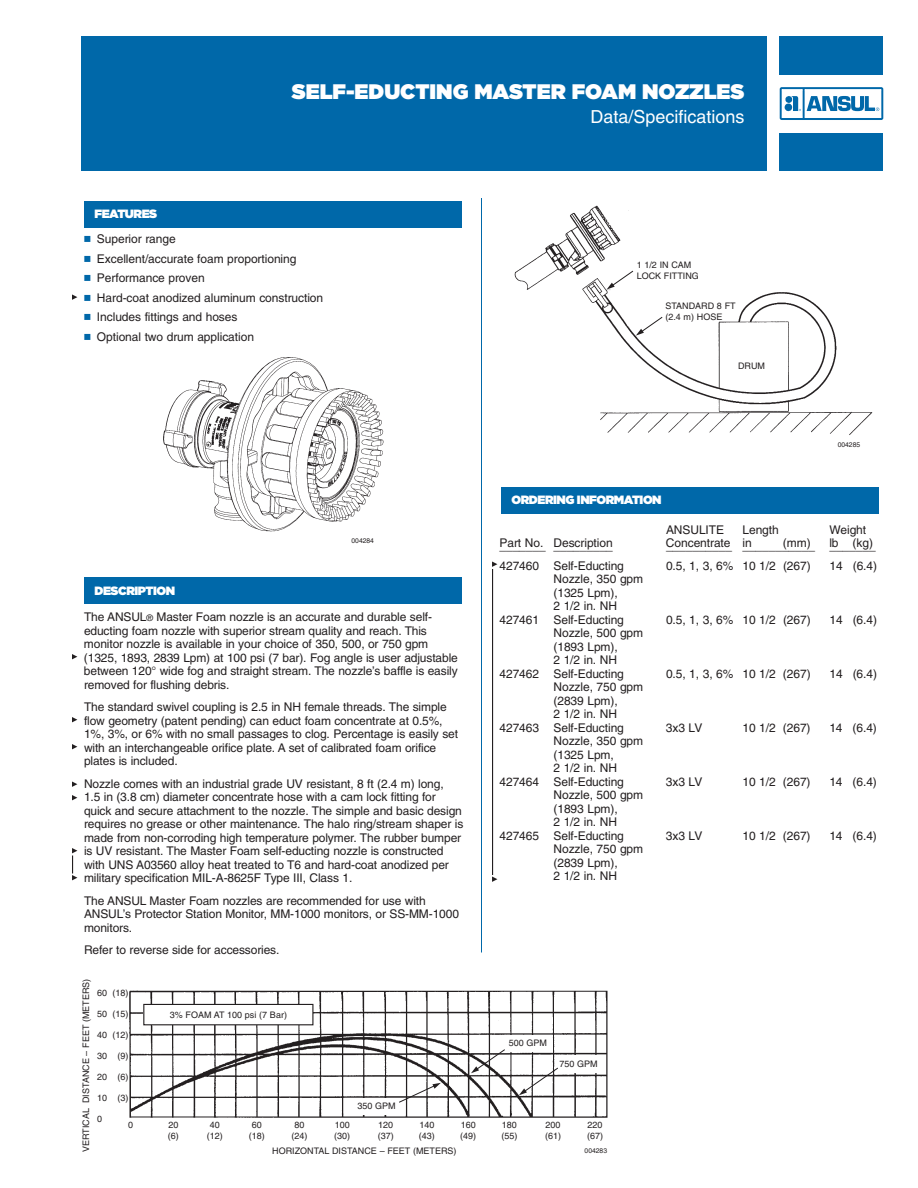
<style>
.page{position:relative;width:918px;height:1188px;background:#fff}
.page>*{position:absolute;margin:0;border:0;box-sizing:border-box;transform-origin:0 0}
.t1{font:900 21px "Gotham";color:#fff}
.t2{font:18px "Helvetica";color:#fff}
.t3{font:12px/13.5px "Helvetica";letter-spacing:-.01em;color:#231f20}
.t4{font:900 12px "Gotham";letter-spacing:-.035em;color:#fff}
.t5{font:9px/10.5px "Helvetica";color:#231f20}
.t6{font:6.75px "Helvetica";color:#231f20}
.s1{font-size:9px}
</style>
<div class="page">
<div style="left:501px;top:487px;width:378px;height:27px;background:#0068a9"></div>
<div style="left:84px;top:578px;width:378px;height:26px;background:#0068a9"></div>
<img style="left:163px;top:357px;width:221px;height:175px">
<div style="left:84px;top:201px;width:378px;height:27px;background:#0068a9"></div>
<hr style="left:481px;top:198px;width:1px;height:754px;background:#0068a9">
<div style="left:81px;top:36px;width:685px;height:135px;background:#0068a9"></div>
<div style="left:780px;top:36px;width:103px;height:38px;background:#0068a9"></div>
<div style="left:780px;top:133px;width:103px;height:38px;background:#0068a9"></div>
<svg style="left:780px;top:87px;width:103px;height:33px"></svg>
<svg style="left:72px;top:294px;width:5px;height:6px"></svg>
<svg style="left:72px;top:744px;width:5px;height:5px"></svg>
<svg style="left:72px;top:782px;width:5px;height:5px"></svg>
<svg style="left:72px;top:795px;width:5px;height:5px"></svg>
<svg style="left:72px;top:654px;width:5px;height:5px"></svg>
<svg style="left:72px;top:717px;width:5px;height:5px"></svg>
<svg style="left:72px;top:848px;width:5px;height:32px"></svg>
<svg style="left:492px;top:561px;width:5px;height:6px"></svg>
<svg style="left:492px;top:876px;width:5px;height:6px"></svg>
<hr style="left:492px;top:569px;width:1px;height:306px;background:#231f20">
<img style="left:514px;top:205px;width:359px;height:230px">
<svg style="left:607px;top:270px;width:27px;height:20px"></svg>
<svg style="left:636px;top:316px;width:27px;height:20px"></svg>
<img style="left:129px;top:990px;width:479px;height:128px">
<div style="left:144px;top:1004px;width:169px;height:21px;background:#fff"></div>
<div style="left:143px;top:1004px;width:170px;height:21px;border:1px solid #231f20"></div>
<div style="left:349px;top:1098px;width:50px;height:17px;background:#fff"></div>
<div style="left:506px;top:1035px;width:45px;height:17px;background:#fff"></div>
<div style="left:556px;top:1056px;width:45px;height:17px;background:#fff"></div>
<svg style="left:471px;top:1048px;width:35px;height:25px"></svg>
<svg style="left:398px;top:1083px;width:43px;height:20px"></svg>
<svg style="left:519px;top:1067px;width:40px;height:28px"></svg>
<p class="t4" style="left:94px;top:207px;width:64px">FEATURES</p>
<h1 class="t1" style="left:292px;top:80px;width:454px">SELF-EDUCTING MASTER FOAM NOZZLES</h1>
<h2 class="t2" style="left:590px;top:110px;width:156px">Data/Specifications</h2>
<p class="t3" style="left:97px;top:230px;width:228px;line-height:19.5px">Superior range<br>Excellent/accurate foam proportioning<br>Performance proven<br>Hard-coat anodized aluminum construction<br>Includes fittings and hoses<br>Optional two drum application</p>
<p class="t4" style="left:94px;top:583px;width:82px">DESCRIPTION</p>
<p class="t6" style="left:352px;top:538px;width:24px">004284</p>
<p class="t3" style="left:84px;top:611px;width:375px">The ANSUL<span class="s1">®</span> Master Foam nozzle is an accurate and durable self&shy;educting foam nozzle with superior stream quality and reach. This monitor nozzle is available in your choice of 350, 500, or 750 gpm (1325, 1893, 2839 Lpm) at 100 psi (7 bar). Fog angle is user adjustable between 120° wide fog and straight stream. The nozzle’s baffle is easily removed for flushing debris.</p>
<p class="t3" style="left:84px;top:701px;width:376px">The standard swivel coupling is 2.5 in NH female threads. The simple flow geometry (patent pending) can educt foam concentrate at 0.5%, 1%, 3%, or 6% with no small passages to clog. Percentage is easily set with an interchangeable orifice plate. A set of calibrated foam orifice plates is included.</p>
<p class="t3" style="left:84px;top:778px;width:381px">Nozzle comes with an industrial grade UV resistant, 8 ft (2.4 m) long,<br>1.5 in (3.8 cm) diameter concentrate hose with a cam lock fitting for quick and secure attachment to the nozzle. The simple and basic design requires no grease or other maintenance. The halo ring/stream shaper is made from non-corroding high temperature polymer. The rubber bumper is UV resistant. The Master Foam self-educting nozzle is constructed with UNS A03560 alloy heat treated to T6 and hard-coat anodized per military specification MIL-A-8625F Type III, Class 1.</p>
<p class="t3" style="left:84px;top:895px;width:377px">The ANSUL Master Foam nozzles are recommended for use with<br>ANSUL’s Protector Station Monitor, MM-1000 monitors, or SS-MM-1000 monitors.</p>
<p class="t3" style="left:84px;top:944px;width:197px">Refer to reverse side for accessories.</p>
<p class="t5" style="left:637px;top:261px;width:64px">1 1/2 IN CAM<br>LOCK FITTING</p>
<p class="t5" style="left:665px;top:302px;width:72px">STANDARD 8 FT (2.4 m) HOSE</p>
<p class="t4" style="left:512px;top:493px;width:152px">ORDERING INFORMATION</p>
<p class="t5" style="left:738px;top:362px;width:28px">DRUM</p>
<p class="t6" style="left:838px;top:442px;width:24px">004285</p>
<p class="t3" style="left:666px;top:524px;width:60px">ANSULITE</p>
<p class="t3" style="left:742px;top:524px;width:38px">Length</p>
<p class="t3" style="left:829px;top:524px;width:38px">Weight</p>
<p class="t3" style="left:500px;top:537px;width:115px">_______ Description</p>
<p class="t3" style="left:666px;top:537px;width:87px">Concentrate in</p>
<p class="t3" style="left:783px;top:537px;width:92px">(mm) lb (kg)</p>
<p class="t3" style="left:554px;top:540px;width:61px">_________</p>
<p class="t3" style="left:666px;top:540px;width:211px">__________ ___________ _______</p>
<p class="t3" style="left:500px;top:560px;width:126px">427460 Self-Educting</p>
<p class="t3" style="left:666px;top:560px;width:146px">0.5, 1, 3, 6% 10 1/2 (267)</p>
<p class="t3" style="left:830px;top:560px;width:49px">14 (6.4)</p>
<p class="t3" style="left:554px;top:573px;width:91px">Nozzle, 350 gpm</p>
<p class="t3" style="left:554px;top:587px;width:66px">(1325 Lpm),</p>
<p class="t3" style="left:554px;top:600px;width:65px">2 1/2 in. NH</p>
<p class="t3" style="left:500px;top:614px;width:126px">427461 Self-Educting</p>
<p class="t3" style="left:666px;top:614px;width:146px">0.5, 1, 3, 6% 10 1/2 (267)</p>
<p class="t3" style="left:829px;top:614px;width:49px">14 (6.4)</p>
<p class="t3" style="left:554px;top:627px;width:91px">Nozzle, 500 gpm</p>
<p class="t3" style="left:554px;top:641px;width:66px">(1893 Lpm),</p>
<p class="t3" style="left:554px;top:654px;width:65px">2 1/2 in. NH</p>
<p class="t3" style="left:500px;top:668px;width:126px">427462 Self-Educting</p>
<p class="t3" style="left:666px;top:668px;width:146px">0.5, 1, 3, 6% 10 1/2 (267)</p>
<p class="t3" style="left:829px;top:668px;width:49px">14 (6.4)</p>
<p class="t3" style="left:554px;top:681px;width:91px">Nozzle, 750 gpm</p>
<p class="t3" style="left:554px;top:695px;width:66px">(2839 Lpm),</p>
<p class="t3" style="left:554px;top:708px;width:65px">2 1/2 in. NH</p>
<p class="t3" style="left:500px;top:722px;width:126px">427463 Self-Educting</p>
<p class="t3" style="left:666px;top:722px;width:38px">3x3 LV</p>
<p class="t3" style="left:742px;top:722px;width:70px">10 1/2 (267)</p>
<p class="t3" style="left:829px;top:722px;width:49px">14 (6.4)</p>
<p class="t3" style="left:554px;top:735px;width:91px">Nozzle, 350 gpm</p>
<p class="t3" style="left:554px;top:749px;width:62px">(1325 Lpm,</p>
<p class="t3" style="left:554px;top:762px;width:65px">2 1/2 in. NH</p>
<p class="t3" style="left:500px;top:776px;width:126px">427464 Self-Educting</p>
<p class="t3" style="left:666px;top:776px;width:38px">3x3 LV</p>
<p class="t3" style="left:742px;top:776px;width:70px">10 1/2 (267)</p>
<p class="t3" style="left:829px;top:776px;width:49px">14 (6.4)</p>
<p class="t3" style="left:554px;top:789px;width:91px">Nozzle, 500 gpm</p>
<p class="t3" style="left:554px;top:803px;width:66px">(1893 Lpm),</p>
<p class="t3" style="left:554px;top:816px;width:65px">2 1/2 in. NH</p>
<p class="t3" style="left:500px;top:830px;width:126px">427465 Self-Educting</p>
<p class="t3" style="left:666px;top:830px;width:38px">3x3 LV</p>
<p class="t3" style="left:742px;top:830px;width:70px">10 1/2 (267)</p>
<p class="t3" style="left:829px;top:830px;width:49px">14 (6.4)</p>
<p class="t3" style="left:554px;top:843px;width:91px">Nozzle, 750 gpm (2839 Lpm),<br>2 1/2 in. NH</p>
<p class="t3" style="left:500px;top:537px;width:45px">Part No.</p>
<p class="t5" style="left:81px;top:1152px;width:175px;rotate:-90deg">VERTICAL DISTANCE – FEET (METERS)</p>
<p class="t5" style="left:97px;top:988px;width:33px">60 (18)</p>
<p class="t5" style="left:97px;top:1009px;width:33px">50 (15)</p>
<p class="t5" style="left:97px;top:1030px;width:33px">40 (12)</p>
<p class="t5" style="left:97px;top:1051px;width:33px">30 (9)</p>
<p class="t5" style="left:97px;top:1072px;width:33px">20 (6)</p>
<p class="t5" style="left:97px;top:1093px;width:33px">10 (3)</p>
<p class="t5" style="left:97px;top:1114px;width:7px">0</p>
<p class="t5" style="left:170px;top:1011px;width:119px">3% FOAM AT 100 psi (7 Bar)</p>
<p class="t5" style="left:509px;top:1038px;width:40px">500 GPM</p>
<p class="t5" style="left:559px;top:1059px;width:40px">750 GPM</p>
<p class="t5" style="left:357px;top:1101px;width:40px">350 GPM</p>
<p class="t5" style="left:128px;top:1120px;width:7px">0</p>
<p class="t5" style="left:168px;top:1120px;width:12px">20</p>
<p class="t5" style="left:210px;top:1120px;width:12px">40</p>
<p class="t5" style="left:252px;top:1120px;width:12px">60</p>
<p class="t5" style="left:294px;top:1120px;width:12px">80</p>
<p class="t5" style="left:335px;top:1120px;width:17px">100</p>
<p class="t5" style="left:378px;top:1120px;width:17px">120</p>
<p class="t5" style="left:419px;top:1120px;width:17px">140</p>
<p class="t5" style="left:461px;top:1120px;width:17px">160</p>
<p class="t5" style="left:502px;top:1120px;width:17px">180</p>
<p class="t5" style="left:545px;top:1120px;width:17px">200</p>
<p class="t5" style="left:587px;top:1120px;width:17px">220</p>
<p class="t5" style="left:168px;top:1131px;width:12px">(6)</p>
<p class="t5" style="left:207px;top:1131px;width:18px">(12)</p>
<p class="t5" style="left:249px;top:1131px;width:18px">(18)</p>
<p class="t5" style="left:291px;top:1131px;width:18px">(24)</p>
<p class="t5" style="left:334px;top:1131px;width:18px">(30)</p>
<p class="t5" style="left:378px;top:1131px;width:18px">(37)</p>
<p class="t5" style="left:419px;top:1131px;width:18px">(43)</p>
<p class="t5" style="left:460px;top:1131px;width:18px">(49)</p>
<p class="t5" style="left:501px;top:1131px;width:18px">(55)</p>
<p class="t5" style="left:545px;top:1131px;width:18px">(61)</p>
<p class="t5" style="left:587px;top:1131px;width:18px">(67)</p>
<p class="t5" style="left:272px;top:1146px;width:186px">HORIZONTAL DISTANCE – FEET (METERS)</p>
<p class="t6" style="left:585px;top:1148px;width:24px">004283</p>
</div>
